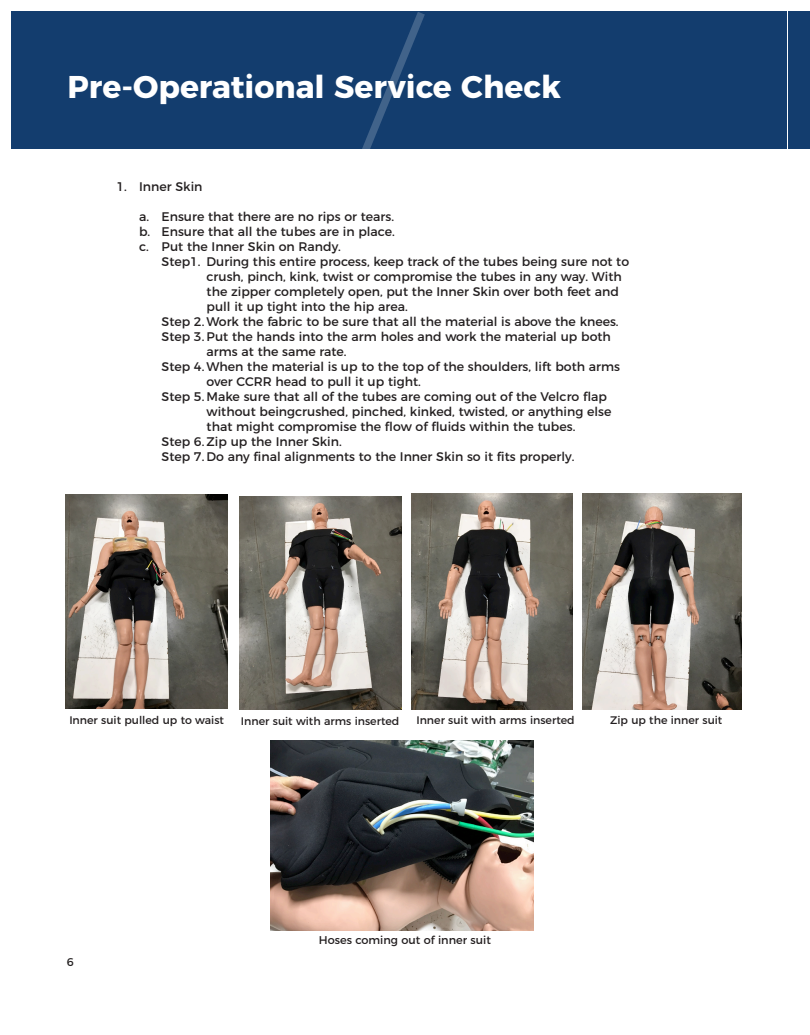
<style>
.page{position:relative;width:810px;height:1035px;background:#fff}
.page>*{position:absolute;margin:0;border:0;box-sizing:border-box;transform-origin:0 0}
.t1{font:700 31.5px "Montserrat";color:#fff}
.t2{font:300 28px "Calibri";color:#000}
.No_Spacing{font:12.5px "Montserrat";color:#231f20}
.No_Spacing-2{font:11.25px "Montserrat";color:#231f20}
.No_Spacing-3{font:11px "Montserrat";color:#231f20}
</style>
<div class="page">
<img style="left:411px;top:494px;width:162px;height:216px">
<img style="left:66px;top:495px;width:162px;height:213px">
<img style="left:239px;top:496px;width:162px;height:214px">
<img style="left:582px;top:494px;width:160px;height:216px">
<img style="left:270px;top:741px;width:264px;height:190px">
<div style="left:11px;top:12px;width:776px;height:137px;background:#133d6e"></div>
<svg style="left:358px;top:11px;width:68px;height:138px"></svg>
<div style="left:788px;top:12px;width:22px;height:137px;background:#133d6e"></div>
<p class="t1" style="left:68px;top:61px;width:495px">Pre-Operational Service Check</p>
<p class="No_Spacing" style="left:117px;top:177px;width:87px">1. Inner Skin</p>
<p class="No_Spacing" style="left:139px;top:207px;width:256px">a. Ensure that there are no rips or tears.</p>
<p class="No_Spacing" style="left:139px;top:222px;width:257px">b. Ensure that all the tubes are in place.</p>
<p class="No_Spacing" style="left:139px;top:237px;width:203px">c. Put the Inner Skin on Randy.</p>
<p class="No_Spacing" style="left:162px;top:252px;width:469px">Step1. During this entire process, keep track of the tubes being sure not to</p>
<p class="No_Spacing" style="left:207px;top:267px;width:417px">crush, pinch, kink, twist or compromise the tubes in any way. With</p>
<p class="No_Spacing" style="left:207px;top:282px;width:414px">the zipper completely open, put the Inner Skin over both feet and</p>
<p class="No_Spacing" style="left:207px;top:297px;width:203px">pull it up tight into the hip area.</p>
<p class="No_Spacing" style="left:162px;top:312px;width:459px">Step 2. Work the fabric to be sure that all the material is above the knees.</p>
<p class="No_Spacing" style="left:162px;top:327px;width:451px">Step 3. Put the hands into the arm holes and work the material up both</p>
<p class="No_Spacing" style="left:207px;top:342px;width:142px">arms at the same rate.</p>
<p class="No_Spacing" style="left:162px;top:357px;width:460px">Step 4. When the material is up to the top of the shoulders, lift both arms</p>
<p class="No_Spacing" style="left:207px;top:372px;width:216px">over CCRR head to pull it up tight.</p>
<p class="No_Spacing" style="left:162px;top:387px;width:447px">Step 5. Make sure that all of the tubes are coming out of the Velcro flap</p>
<p class="No_Spacing" style="left:207px;top:402px;width:406px">without beingcrushed, pinched, kinked, twisted, or anything else</p>
<p class="No_Spacing" style="left:207px;top:417px;width:370px">that might compromise the flow of fluids within the tubes.</p>
<p class="No_Spacing" style="left:162px;top:432px;width:182px">Step 6. Zip up the Inner Skin.</p>
<p class="No_Spacing" style="left:162px;top:447px;width:414px">Step 7. Do any final alignments to the Inner Skin so it fits properly.</p>
<p class="t2" style="left:61px;top:437px;width:498px">Inner suit with arms inserteith arms inserted</p>
<p class="t2" style="left:234px;top:437px;width:152px">Inner suit wd</p>
<p class="No_Spacing-3" style="left:69px;top:711px;width:156px">Inner suit pulled up to waist</p>
<p class="No_Spacing-3" style="left:241px;top:713px;width:160px">Inner suit with arms inserted</p>
<p class="No_Spacing-3" style="left:416px;top:711px;width:160px">Inner suit with arms inserted</p>
<p class="No_Spacing-3" style="left:610px;top:711px;width:114px">Zip up the inner suit</p>
<p class="No_Spacing-2" style="left:67px;top:953px;width:8px">6</p>
<p class="No_Spacing-2" style="left:319px;top:931px;width:174px">Hoses coming out of inner suit</p>
</div>
